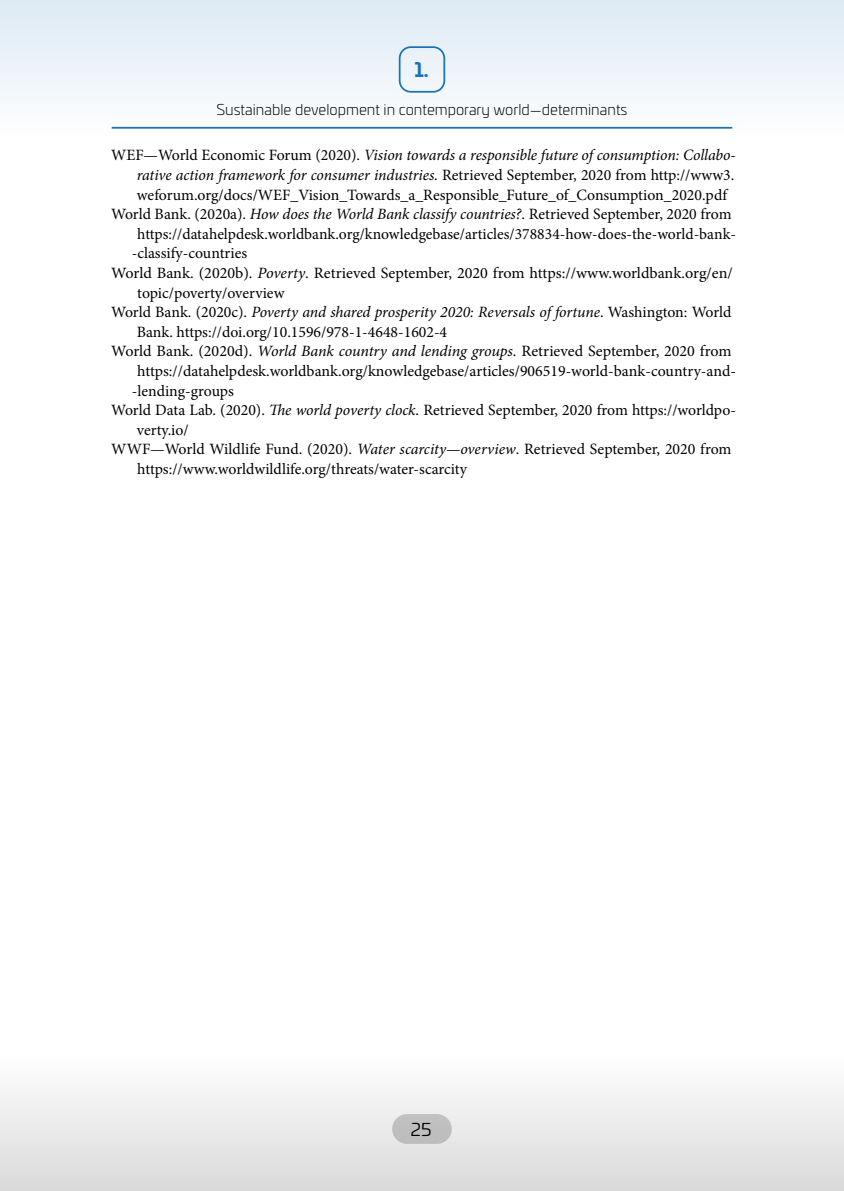
<style>
.page{position:relative;width:844px;height:1191px;background:#fff}
.page>*{position:absolute;margin:0;border:0;box-sizing:border-box;transform-origin:0 0}
.t1{font:700 19.25px "Univia Pro";color:#1a72b9}
.t2{font:17.5px "Univia Pro";color:#000}
.t3{font:15.75px "Minion Pro";color:#000}
.t4{font:italic 15.75px "Minion Pro";letter-spacing:-.01em;color:#000}
.t5{font:300 14.88px "Univia Pro";color:#000}
.s1{font-style:normal}
.s2{font-style:italic}
</style>
<div class="page">
<div style="left:0;top:1052px;width:843px;height:139px;background:linear-gradient(to bottom,#fff,#d9d9d9)"></div>
<div style="left:0;top:0;width:843px;height:139px;background:linear-gradient(to bottom,#dfebf5,#f7fafc)"></div>
<p class="t1" style="left:414px;top:55px;width:16px">1.</p>
<p class="t5" style="left:216px;top:99px;width:412px">Sustainable development in contemporary world—determinants</p>
<p class="t4" style="left:111px;top:144px;width:625px"><span class="s1">WEF—World Economic Forum (2020).</span> Vision towards a responsible future of consumption: Collabo-</p>
<p class="t4" style="left:137px;top:164px;width:599px">rative action framework for consumer industries<span class="s1">. Retrieved September, 2020 from http://www3.</span></p>
<p class="t3" style="left:137px;top:184px;width:591px">weforum.org/docs/WEF_Vision_Towards_a_Responsible_Future_of_Consumption_2020.pdf</p>
<p class="t3" style="left:111px;top:203px;width:621px">World Bank. (2020a). <span class="s2">How does the World Bank classify countries?</span>. Retrieved September, 2020 from</p>
<p class="t3" style="left:137px;top:223px;width:600px">https://datahelpdesk.worldbank.org/knowledgebase/articles/378834-how-does-the-world-bank-</p>
<p class="t3" style="left:132px;top:243px;width:117px">-classify-countries</p>
<p class="t3" style="left:111px;top:262px;width:623px">World Bank. (2020b). <span class="s2">Poverty</span>. Retrieved September, 2020 from https://www.worldbank.org/en/</p>
<p class="t3" style="left:137px;top:282px;width:149px">topic/poverty/overview</p>
<p class="t4" style="left:111px;top:301px;width:621px"><span class="s1">World Bank. (2020c).</span> Poverty and shared prosperity 2020: Reversals of fortune<span class="s1">. Washington: World</span></p>
<p class="t3" style="left:137px;top:321px;width:312px">Bank. https://doi.org/10.1596/978-1-4648-1602-4</p>
<p class="t3" style="left:111px;top:341px;width:621px">World Bank. (2020d). <span class="s2">World Bank country and lending groups</span>. Retrieved September, 2020 from</p>
<p class="t3" style="left:137px;top:360px;width:600px">https://datahelpdesk.worldbank.org/knowledgebase/articles/906519-world-bank-country-and-</p>
<p class="t3" style="left:132px;top:380px;width:103px">-lending-groups</p>
<p class="t3" style="left:111px;top:399px;width:626px">World Data Lab. (2020). <span class="s2">The world poverty clock</span>. Retrieved September, 2020 from https://worldpo-</p>
<p class="t3" style="left:137px;top:419px;width:53px">verty.io/</p>
<p class="t3" style="left:111px;top:439px;width:621px">WWF—World Wildlife Fund. (2020). <span class="s2">Water scarcity—overview</span>. Retrieved September, 2020 from</p>
<p class="t3" style="left:137px;top:458px;width:331px">https://www.worldwildlife.org/threats/water-scarcity</p>
<p class="t2" style="left:410px;top:1116px;width:22px">25</p>
</div>
